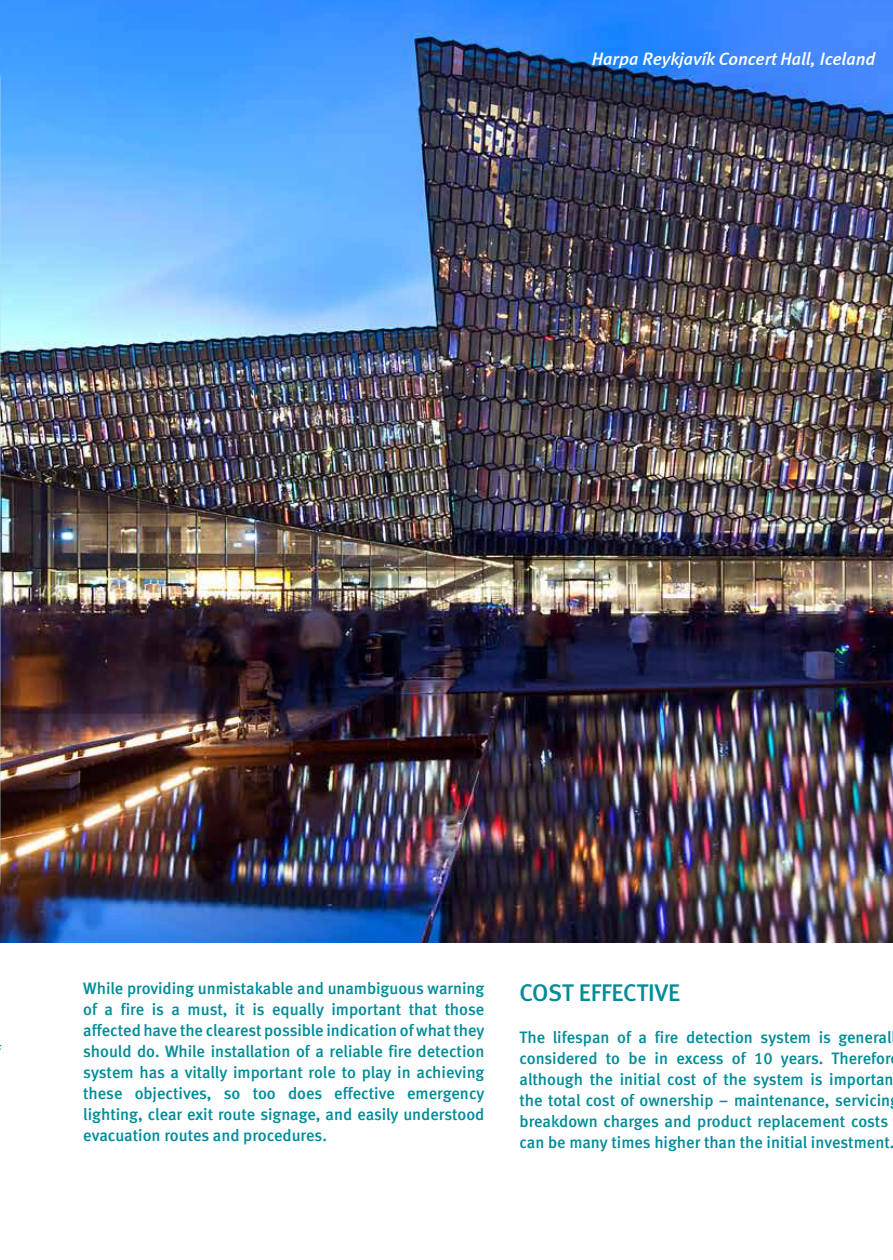
<style>
.page{position:relative;width:893px;height:1260px;background:#fff}
.page>*{position:absolute;margin:0;border:0;box-sizing:border-box;transform-origin:0 0}
.t1{font:24px "Meta Medium CELF";color:#008c99}
.t2{font:italic 18px "Meta Medium LF";color:#fff}
.t3{font:16.5px/21px "Meta Medium CELF";color:#008c99;text-align:justify}
</style>
<div class="page">
<img style="left:0;top:0;width:892px;height:942px">
<svg style="left:0;top:51px;width:1px;height:857px"></svg>
<p class="t2" style="left:591px;top:48px;width:285px">Harpa Reykjavík Concert Hall, Iceland</p>
<p class="t3" style="left:83px;top:977px;width:402px">While providing unmistakable and unambiguous warning of a fire is a must, it is equally important that those affected have the clearest possible indication of what they should do. While installation of a reliable fire detection system has a vitally important role to play in achieving these objectives, so too does effective emergency lighting, clear exit route signage, and easily understood evacuation routes and procedures.</p>
<h1 class="t1" style="left:519px;top:977px;width:162px">COST EFFECTIVE</h1>
<p class="t3" style="left:519px;top:1026px;width:376px;text-align:left">The lifespan of a fire detection system is general considered to be in excess of 10 years. Therefor although the initial cost of the system is importan the total cost of ownership – maintenance, servicin breakdown charges and product replacement costs can be many times higher than the initial investment.</p>
</div>
